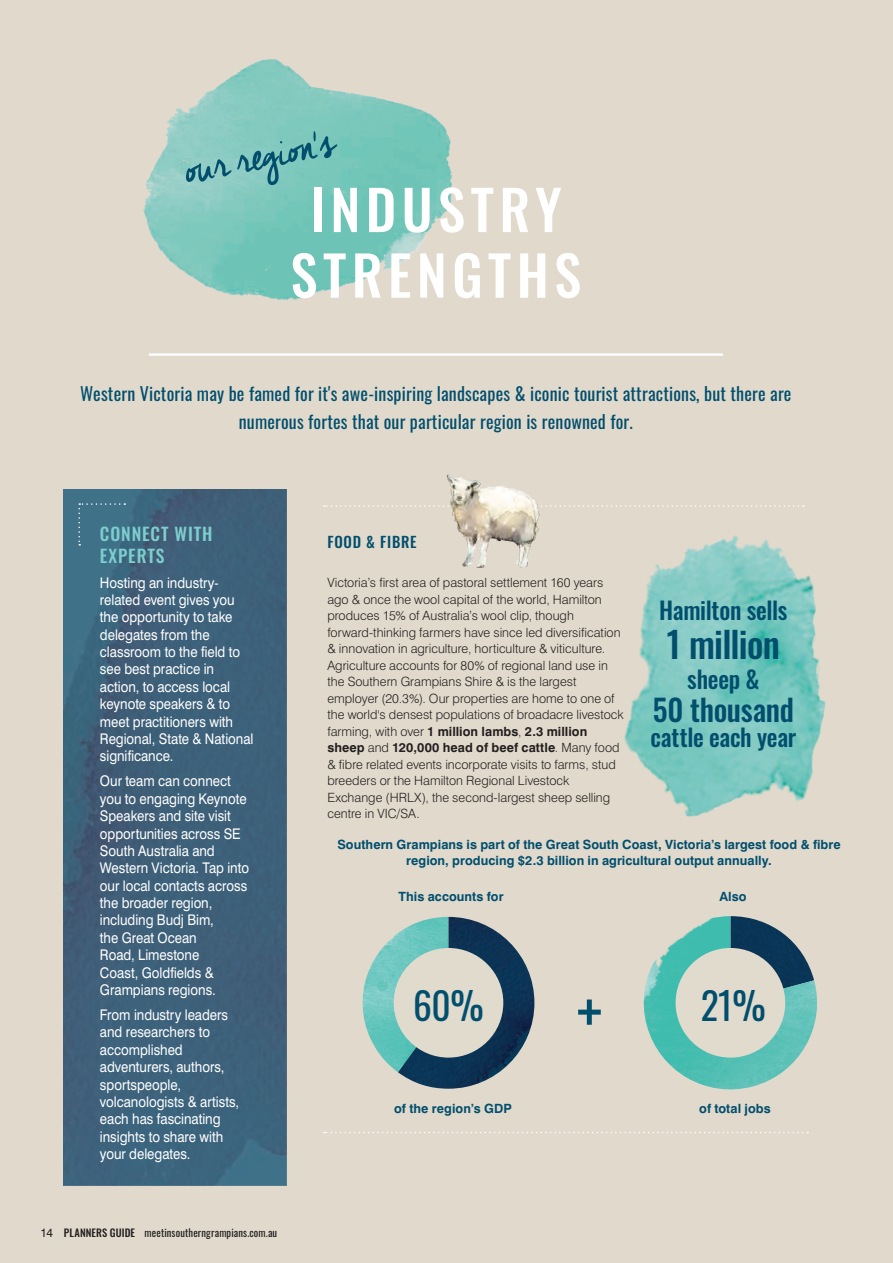
<style>
.page{position:relative;width:893px;height:1263px;background:#e1dacc}
.page>*{position:absolute;margin:0;border:0;box-sizing:border-box;transform-origin:0 0}
.t1{font:61.95px "Oswald";color:#014e6d}
.t2{font:500 54.6px/65.6px "Oswald";letter-spacing:.1em;color:#fff;text-align:center}
.t3{font:54.6px "Cheddar Jack";color:#014e6d}
.t4{font:37.5px "Oswald";color:#014e6d}
.t5{font:500 36px "Oswald";letter-spacing:-.02em;color:#014e6d}
.t6{font:500 30px "Oswald";letter-spacing:-.01em;color:#014e6d}
.t7{font:500 24px "Oswald";letter-spacing:-.01em;color:#014e6d}
.t8{font:18px/27.8px "Oswald";letter-spacing:.01em;color:#014e6d;text-align:center}
.t9{font:500 17.7px/21.1px "Oswald";letter-spacing:.05em;color:#7ecece}
.t10{font:500 15px "Oswald";letter-spacing:.05em;color:#014e6d}
.t11{font:14.7px/17.4px "Swiss 721 BT";color:#fff;scale:.9 1}
.t12{font:300 12.75px/16.5px "Swiss 721 BT";color:#231f20}
.t13{font:700 12.75px/16.5px "Swiss 721 BT";letter-spacing:.005em;color:#014e6d;text-align:center}
.t14{font:10.5px "Oswald";letter-spacing:.015em;color:#231f20}
.s1{font-family:"Swiss 721 BT";font-size:12px}
.s2{font-weight:500}
.s3{font-weight:700}
</style>
<div class="page">
<img style="left:143px;top:59px;width:309px;height:241px">
<img style="left:64px;top:489px;width:222px;height:696px">
<hr style="left:149px;top:353px;width:574px;height:3px;background:#fff">
<svg style="left:324px;top:505px;width:83px;height:2px"></svg>
<svg style="left:324px;top:1132px;width:484px;height:1px"></svg>
<img style="left:410px;top:505px;width:416px;height:412px">
<img style="left:440px;top:474px;width:108px;height:104px">
<img style="left:362px;top:933px;width:36px;height:139px">
<img style="left:398px;top:917px;width:136px;height:172px">
<div style="left:394px;top:948px;width:109px;height:109px;background:#e1dbcd;border-radius:50%"></div>
<img style="left:634px;top:916px;width:192px;height:174px">
<div style="left:676px;top:948px;width:109px;height:109px;background:#e1dbcd;border-radius:50%"></div>
<div style="left:78px;top:503px;width:47px;height:42px;background:#3f7189"></div>
<h2 class="t3" style="left:178px;top:139px;width:155px;rotate:-11deg">our region's</h2>
<h2 class="t2" style="left:290px;top:180px;width:292px">INDUSTRY<br>STRENGTHS</h2>
<h3 class="t8" style="left:80px;top:378px;width:713px">Western Victoria may be famed for it's awe-inspiring landscapes &amp; iconic tourist attractions, but there are numerous fortes that our particular region is renowned for.</h3>
<h3 class="t9" style="left:100px;top:525px;width:114px">CONNECT WITH<br>EXPERTS</h3>
<p class="t11" style="left:100px;top:573px;width:172px">Hosting an industry&shy;related event gives you the opportunity to take delegates from the classroom to the field to see best practice in action, to access local keynote speakers &amp; to meet practitioners with<br>Regional, State &amp; National significance.</p>
<p class="t11" style="left:100px;top:772px;width:167px">Our team can connect you to engaging Keynote<br>Speakers and site visit opportunities across SE<br>South Australia and<br>Western Victoria. Tap into our local contacts across the broader region, including Budj Bim,<br>the Great Ocean<br>Road, Limestone<br>Coast, Goldfields &amp;<br>Grampians regions.</p>
<p class="t11" style="left:100px;top:1006px;width:156px">From industry leaders and researchers to accomplished adventurers, authors, sportspeople, volcanologists &amp; artists, each has fascinating insights to share with your delegates.</p>
<p class="t14" style="left:41px;top:1224px;width:238px"><span class="s1">14</span> <span class="s2">PLANNERS GUIDE</span> meetinsoutherngrampians.com.au</p>
<p class="t10" style="left:327px;top:533px;width:91px">FOOD &amp; FIBRE</p>
<p class="t12" style="left:327px;top:574px;width:298px">Victoria’s first area of pastoral settlement 160 years ago &amp; once the wool capital of the world, Hamilton produces 15% of Australia’s wool clip, though forward-thinking farmers have since led diversification &amp; innovation in agriculture, horticulture &amp; viticulture.<br>Agriculture accounts for 80% of regional land use in the Southern Grampians Shire &amp; is the largest employer (20.3%). Our properties are home to one of the world's densest populations of broadacre livestock farming, with over <span class="s3">1 million lambs</span>, <span class="s3">2.3 million sheep</span> and <span class="s3">120,000 head of beef cattle</span>. Many food &amp; fibre related events incorporate visits to farms, stud breeders or the Hamilton Regional Livestock Exchange (HRLX), the second-largest sheep selling centre in VIC/SA.</p>
<h3 class="t7" style="left:659px;top:597px;width:130px">Hamilton sells</h3>
<h3 class="t5" style="left:667px;top:625px;width:114px">1 million</h3>
<h3 class="t7" style="left:687px;top:666px;width:74px">sheep &amp;</h3>
<h3 class="t6" style="left:653px;top:694px;width:143px">50 thousand</h3>
<h3 class="t7" style="left:650px;top:725px;width:147px">cattle each year</h3>
<p class="t13" style="left:337px;top:836px;width:505px">Southern Grampians is part of the Great South Coast, Victoria’s largest food &amp; fibre region, producing $2.3 billion in agricultural output annually.</p>
<p class="t13" style="left:399px;top:888px;width:107px">This accounts for</p>
<p class="t13" style="left:719px;top:888px;width:29px">Also</p>
<h3 class="t4" style="left:413px;top:972px;width:72px">60%</h3>
<h3 class="t4" style="left:701px;top:972px;width:67px">21%</h3>
<h1 class="t1" style="left:577px;top:957px;width:27px">+</h1>
<p class="t13" style="left:394px;top:1100px;width:119px">of the region’s GDP</p>
<p class="t13" style="left:699px;top:1100px;width:73px">of total jobs</p>
</div>
